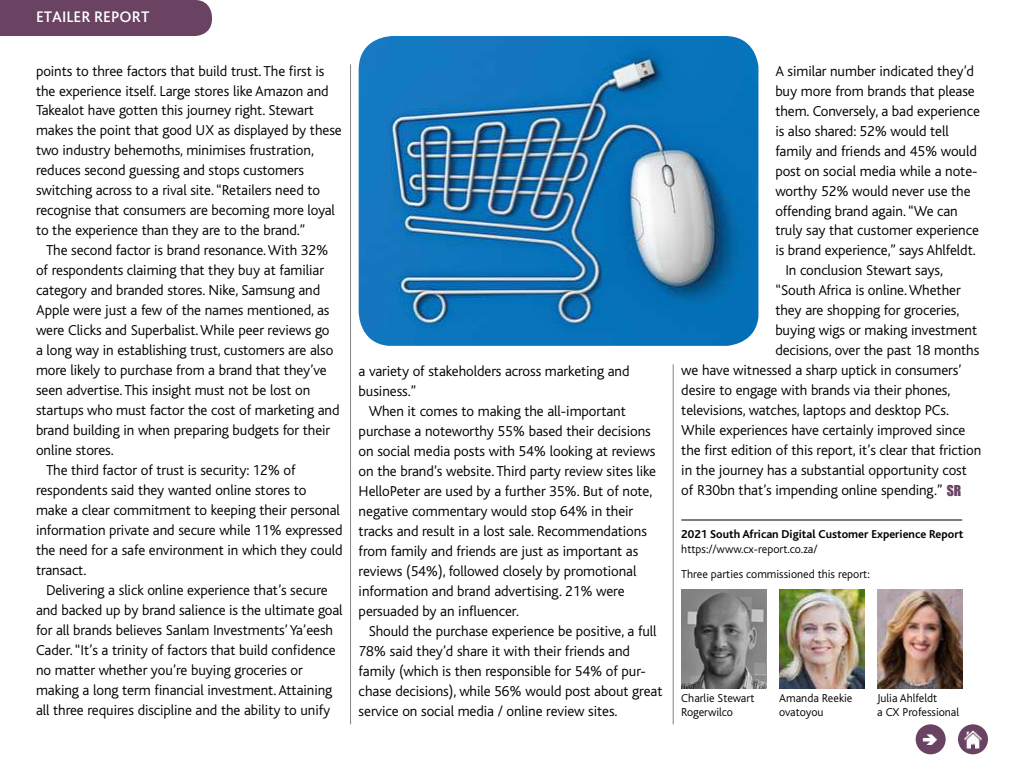
<style>
.page{position:relative;width:1024px;height:768px;background:#fff}
.page>*{position:absolute;margin:0;border:0;box-sizing:border-box;transform-origin:0 0}
.t1{font:500 16px "Bliss Pro";color:#fff}
.t2{font:300 15px/20px "Bliss";letter-spacing:-.005em;color:#000}
.t3{font:300 12px/14px "Bliss";color:#000}
.t4{font:700 12px "Bliss";color:#000}
.s1{font-family:"Impact";font-weight:400;font-size:13.8px;color:#6b4362}
</style>
<div class="page">
<hr style="left:350px;top:64px;width:1px;height:660px;background:#808285">
<hr style="left:673px;top:364px;width:1px;height:360px;background:#808285">
<div style="left:0;top:0;width:212px;height:36px;background:#6b4362"></div>
<img style="left:359px;top:36px;width:399px;height:310px">
<img style="left:681px;top:589px;width:85px;height:100px">
<img style="left:779px;top:589px;width:85px;height:100px">
<img style="left:877px;top:589px;width:85px;height:100px">
<div style="left:679px;top:517px;width:289px;height:11px;background:#000;opacity:.4"></div>
<hr style="left:681px;top:520px;width:281px;height:1px;background:#000">
<div style="left:916px;top:724px;width:30px;height:30px;background:#6b4362;border-radius:50%"></div>
<div style="left:958px;top:724px;width:30px;height:30px;background:#6b4362;border-radius:50%"></div>
<img style="left:964px;top:730px;width:18px;height:18px">
<p class="t1" style="left:36px;top:6px;width:115px">ETAILER REPORT</p>
<p class="t2" style="left:36px;top:61px;width:307px">points to three factors that build trust. The first is the experience itself. Large stores like Amazon and Takealot have gotten this journey right. Stewart makes the point that good UX as displayed by these two industry behemoths, minimises frustration, reduces second guessing and stops customers switching across to a rival site. “Retailers need to recognise that consumers are becoming more loyal to the experience than they are to the brand.”</p>
<p class="t2" style="left:46px;top:241px;width:284px">The second factor is brand resonance. With 32%</p>
<p class="t2" style="left:36px;top:261px;width:290px">of respondents claiming that they buy at familiar</p>
<p class="t2" style="left:36px;top:281px;width:286px">category and branded stores. Nike, Samsung and</p>
<p class="t2" style="left:36px;top:301px;width:295px">Apple were just a few of the names mentioned, as</p>
<p class="t2" style="left:36px;top:321px;width:295px">were Clicks and Superbalist. While peer reviews go</p>
<p class="t2" style="left:36px;top:341px;width:299px">a long way in establishing trust, customers are also</p>
<p class="t2" style="left:36px;top:361px;width:292px">more likely to purchase from a brand that they’ve</p>
<p class="t2" style="left:36px;top:381px;width:276px">seen advertise. This insight must not be lost on</p>
<p class="t2" style="left:36px;top:401px;width:305px">startups who must factor the cost of marketing and</p>
<p class="t2" style="left:36px;top:421px;width:296px">brand building in when preparing budgets for their</p>
<p class="t2" style="left:36px;top:441px;width:79px">online stores.</p>
<p class="t2" style="left:46px;top:461px;width:251px">The third factor of trust is security: 12% of</p>
<p class="t2" style="left:36px;top:481px;width:272px">respondents said they wanted online stores to</p>
<p class="t2" style="left:36px;top:501px;width:305px">make a clear commitment to keeping their personal</p>
<p class="t2" style="left:36px;top:521px;width:308px">information private and secure while 11% expressed</p>
<p class="t2" style="left:36px;top:541px;width:308px">the need for a safe environment in which they could</p>
<p class="t2" style="left:36px;top:561px;width:52px">transact.</p>
<p class="t2" style="left:46px;top:581px;width:283px">Delivering a slick online experience that’s secure</p>
<p class="t2" style="left:36px;top:601px;width:308px">and backed up by brand salience is the ultimate goal</p>
<p class="t2" style="left:36px;top:621px;width:299px">for all brands believes Sanlam Investments’ Ya’eesh</p>
<p class="t2" style="left:36px;top:641px;width:301px">Cader. “It’s a trinity of factors that build confidence</p>
<p class="t2" style="left:36px;top:661px;width:268px">no matter whether you’re buying groceries or</p>
<p class="t2" style="left:36px;top:681px;width:298px">making a long term financial investment. Attaining</p>
<p class="t2" style="left:36px;top:701px;width:296px">all three requires discipline and the ability to unify</p>
<p class="t2" style="left:359px;top:361px;width:272px">a variety of stakeholders across marketing and business.”</p>
<p class="t2" style="left:359px;top:401px;width:299px;text-indent:10px">When it comes to making the all-important purchase a noteworthy 55% based their decisions on social media posts with 54% looking at reviews on the brand’s website. Third party review sites like HelloPeter are used by a further 35%. But of note, negative commentary would stop 64% in their tracks and result in a lost sale. Recommendations from family and friends are just as important as reviews (54%), followed closely by promotional information and brand advertising. 21% were persuaded by an influencer.</p>
<p class="t2" style="left:359px;top:621px;width:305px;text-indent:10px">Should the purchase experience be positive, a full 78% said they’d share it with their friends and family (which is then responsible for 54% of pur&shy;chase decisions), while 56% would post about great service on social media / online review sites.</p>
<p class="t2" style="left:775px;top:61px;width:200px">A similar number indicated they’d</p>
<p class="t2" style="left:775px;top:81px;width:201px">buy more from brands that please</p>
<p class="t2" style="left:775px;top:101px;width:206px">them. Conversely, a bad experience</p>
<p class="t2" style="left:775px;top:121px;width:175px">is also shared: 52% would tell</p>
<p class="t2" style="left:775px;top:141px;width:203px">family and friends and 45% would</p>
<p class="t2" style="left:775px;top:161px;width:202px">post on social media while a note-</p>
<p class="t2" style="left:775px;top:181px;width:197px">worthy 52% would never use the</p>
<p class="t2" style="left:775px;top:201px;width:184px">offending brand again. “We can</p>
<p class="t2" style="left:775px;top:221px;width:205px">truly say that customer experience</p>
<p class="t2" style="left:775px;top:241px;width:202px">is brand experience,” says Ahlfeldt.</p>
<p class="t2" style="left:785px;top:261px;width:159px">In conclusion Stewart says,</p>
<p class="t2" style="left:775px;top:281px;width:187px">“South Africa is online. Whether</p>
<p class="t2" style="left:775px;top:301px;width:186px">they are shopping for groceries,</p>
<p class="t2" style="left:775px;top:321px;width:203px">buying wigs or making investment</p>
<p class="t2" style="left:775px;top:341px;width:205px">decisions, over the past 18 months</p>
<p class="t2" style="left:681px;top:361px;width:282px">we have witnessed a sharp uptick in consumers’</p>
<p class="t2" style="left:681px;top:381px;width:271px">desire to engage with brands via their phones,</p>
<p class="t2" style="left:681px;top:401px;width:269px">televisions, watches, laptops and desktop PCs.</p>
<p class="t2" style="left:681px;top:421px;width:286px">While experiences have certainly improved since</p>
<p class="t2" style="left:681px;top:441px;width:301px">the first edition of this report, it’s clear that friction</p>
<p class="t2" style="left:681px;top:461px;width:287px">in the journey has a substantial opportunity cost</p>
<p class="t2" style="left:681px;top:481px;width:281px">of R30bn that’s impending online spending.” <span class="s1">SR</span></p>
<p class="t4" style="left:681px;top:528px;width:284px">2021 South African Digital Customer Experience Report</p>
<p class="t3" style="left:681px;top:542px;width:138px">https://www.cx-report.co.za/</p>
<p class="t3" style="left:681px;top:567px;width:190px">Three parties commissioned this report:</p>
<p class="t3" style="left:681px;top:691px;width:75px">Charlie Stewart<br>Rogerwilco</p>
<p class="t3" style="left:779px;top:691px;width:75px">Amanda Reekie ovatoyou</p>
<p class="t3" style="left:877px;top:691px;width:84px">Julia Ahlfeldt<br>a CX Professional</p>
</div>
